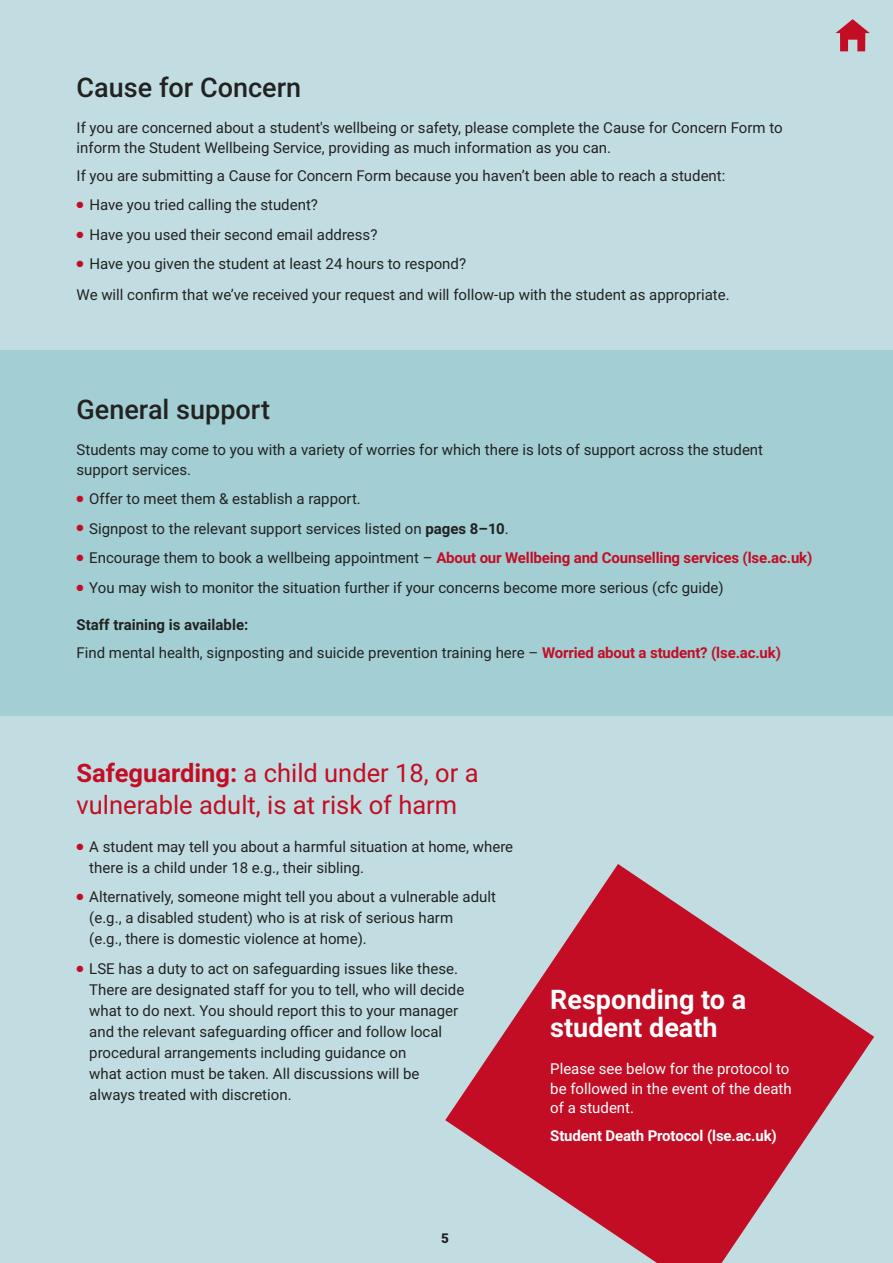
<style>
.page{position:relative;width:893px;height:1263px;background:#c1dde1}
.page>*{position:absolute;margin:0;border:0;box-sizing:border-box;transform-origin:0 0}
.t1{font:500 27px "Roboto";color:#222221}
.t2{font:700 27px/28.5px "Roboto";color:#fff}
.t3{font:25.5px/31.5px "Roboto";color:#c30d24}
.t4{font:15px/21px "Roboto";color:#222221}
.t5{font:700 15px "Roboto";letter-spacing:-.01em;color:#c30d24}
.t6{font:15px/19.5px "Roboto";color:#fff}
.t7{font:700 15px "Roboto";letter-spacing:-.01em;color:#fff}
.t8{font:900 13.5px "Roboto";color:#222221}
.s1{color:#c30d24}
.s2{font-weight:700}
.s3{font-weight:400;color:#222221}
.s4{font-weight:700;color:#c30d24}
</style>
<div class="page">
<svg style="left:445px;top:864px;width:429px;height:399px;fill:#c30d24"></svg>
<div style="left:0;top:351px;width:893px;height:365px;background:#a2ced4"></div>
<svg style="left:836px;top:19px;width:34px;height:32px"></svg>
<h1 class="t1" style="left:77px;top:68px;width:226px">Cause for Concern</h1>
<p class="t4" style="left:77px;top:118px;width:708px;line-height:19.5px">If you are concerned about a student's wellbeing or safety, please complete the Cause for Concern Form to inform the Student Wellbeing Service, providing as much information as you can.</p>
<p class="t4" style="left:77px;top:164px;width:650px">If you are submitting a Cause for Concern Form because you haven’t been able to reach a student:</p>
<p class="t4" style="left:77px;top:194px;width:243px"><span class="s1">●</span> Have you tried calling the student?</p>
<p class="t4" style="left:77px;top:223px;width:302px"><span class="s1">●</span> Have you used their second email address?</p>
<p class="t4" style="left:77px;top:248px;width:655px;line-height:31px"><span class="s1">●</span> Have you given the student at least 24 hours to respond?<br>We will confirm that we’ve received your request and will follow-up with the student as appropriate.</p>
<h1 class="t1" style="left:77px;top:390px;width:195px">General support</h1>
<p class="t4" style="left:77px;top:440px;width:688px;line-height:19.5px">Students may come to you with a variety of worries for which there is lots of support across the student support services.</p>
<p class="t4" style="left:77px;top:488px;width:286px"><span class="s1">●</span> Offer to meet them &amp; establish a rapport.</p>
<p class="t4" style="left:77px;top:517px;width:434px"><span class="s1">●</span> Signpost to the relevant support services listed on <span class="s2">pages 8–10</span>.</p>
<p class="t5" style="left:77px;top:547px;width:737px">● <span class="s3">Encourage them to book a wellbeing appointment –</span> About our Wellbeing and Counselling services (lse.ac.uk)</p>
<p class="t4" style="left:77px;top:576px;width:649px"><span class="s1">●</span> You may wish to monitor the situation further if your concerns become more serious (cfc guide)</p>
<p class="t4" style="left:77px;top:610px;width:706px;line-height:28px"><span class="s2">Staff training is available:<br></span>Find mental health, signposting and suicide prevention training here – <span class="s4">Worried about a student? (lse.ac.uk)</span></p>
<h2 class="t3" style="left:77px;top:757px;width:404px"><span class="s2">Safeguarding:</span> a child under 18, or a vulnerable adult, is at risk of harm</h2>
<p class="t4" style="left:89px;top:835px;width:425px;text-indent:-13px"><span class="s1">●</span> A student may tell you about a harmful situation at home, where there is a child under 18 e.g., their sibling.</p>
<p class="t4" style="left:89px;top:886px;width:408px;text-indent:-13px"><span class="s1">●</span> Alternatively, someone might tell you about a vulnerable adult (e.g., a disabled student) who is at risk of serious harm<br>(e.g., there is domestic violence at home).</p>
<p class="t4" style="left:89px;top:957px;width:377px;text-indent:-13px"><span class="s1">●</span> LSE has a duty to act on safeguarding issues like these.<br>There are designated staff for you to tell, who will decide what to do next. You should report this to your manager and the relevant safeguarding officer and follow local procedural arrangements including guidance on<br>what action must be taken. All discussions will be always treated with discretion.</p>
<p class="t8" style="left:441px;top:1229px;width:9px">5</p>
<h1 class="t2" style="left:550px;top:984px;width:198px">Responding to a student death</h1>
<p class="t6" style="left:550px;top:1058px;width:243px">Please see below for the protocol to be followed in the event of the death of a student.</p>
<p class="t7" style="left:550px;top:1125px;width:228px">Student Death Protocol (lse.ac.uk)</p>
</div>
